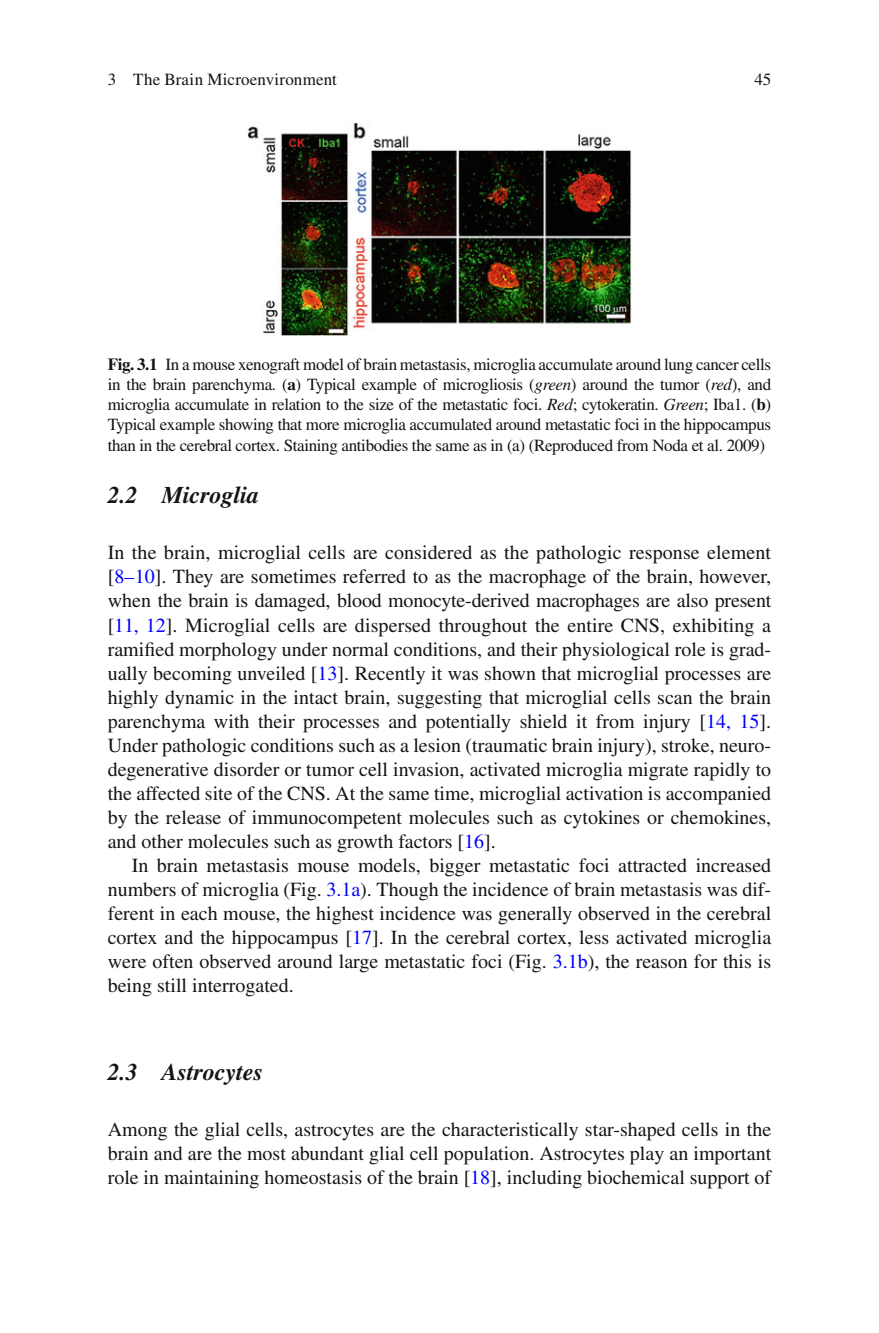
<style>
.page{position:relative;width:879px;height:1333px;background:#fff}
.page>*{position:absolute;margin:0;border:0;box-sizing:border-box;transform-origin:0 0}
.t1{font:italic 700 24px "Times";color:#131413}
.t2{font:20px/24px "Times";color:#131413;text-align:justify}
.t3{font:17px/20px "Times";letter-spacing:-.02em;color:#131413;text-align:justify}
.t4{font:17px "Times";letter-spacing:.01em;color:#131413}
.s1{font-weight:700}
.s2{font-style:italic}
.s3{color:#00f}
</style>
<div class="page">
<img style="left:248px;top:122px;width:383px;height:213px">
<p class="t4" style="left:108px;top:73px;width:231px">3 The Brain Microenvironment</p>
<p class="t3" style="left:754px;top:71px;width:18px">45</p>
<p class="t3" style="left:108px;top:356px;width:665px"><span class="s1">Fig. 3.1</span> In a mouse xenograft model of brain metastasis, microglia accumulate around lung cancer cells in the brain parenchyma. ( <span class="s1">a</span> ) Typical example of microgliosis ( <span class="s2">green</span> ) around the tumor ( <span class="s2">red</span> ), and microglia accumulate in relation to the size of the metastatic foci. <span class="s2">Red</span> ; cytokeratin. <span class="s2">Green</span> ; Iba1. ( <span class="s1">b</span> )<br>Typical example showing that more microglia accumulated around metastatic foci in the hippocampus than in the cerebral cortex. Staining antibodies the same as in (a) (Reproduced from Noda et al. 2009)</p>
<p class="t1" style="left:108px;top:486px;width:153px">2.2 Microglia</p>
<p class="t2" style="left:108px;top:542px;width:665px">In the brain, microglial cells are considered as the pathologic response element [ <span class="s3">8–10</span> ] . They are sometimes referred to as the macrophage of the brain, however, when the brain is damaged, blood monocyte-derived macrophages are also present [ <span class="s3">11, 12</span> ] . Microglial cells are dispersed throughout the entire CNS, exhibiting a rami fi ed morphology under normal conditions, and their physiological role is grad&shy;ually becoming unveiled [ <span class="s3">13</span> ] . Recently it was shown that microglial processes are highly dynamic in the intact brain, suggesting that microglial cells scan the brain parenchyma with their processes and potentially shield it from injury [ <span class="s3">14, 15</span> ] .<br>Under pathologic conditions such as a lesion (traumatic brain injury), stroke, neuro&shy;degenerative disorder or tumor cell invasion, activated microglia migrate rapidly to the affected site of the CNS. At the same time, microglial activation is accompanied by the release of immunocompetent molecules such as cytokines or chemokines, and other molecules such as growth factors [ <span class="s3">16</span> ] .</p>
<p class="t2" style="left:108px;top:854px;width:665px;text-indent:24px">In brain metastasis mouse models, bigger metastatic foci attracted increased numbers of microglia (Fig. <span class="s3">3.1a</span> ). Though the incidence of brain metastasis was dif&shy;ferent in each mouse, the highest incidence was generally observed in the cerebral cortex and the hippocampus [ <span class="s3">17</span> ] . In the cerebral cortex, less activated microglia were often observed around large metastatic foci (Fig. <span class="s3">3.1b</span> ), the reason for this is being still interrogated.</p>
<p class="t1" style="left:108px;top:1062px;width:157px">2.3 Astrocytes</p>
<p class="t2" style="left:108px;top:1118px;width:665px">Among the glial cells, astrocytes are the characteristically star-shaped cells in the brain and are the most abundant glial cell population. Astrocytes play an important role in maintaining homeostasis of the brain [ <span class="s3">18</span> ] , including biochemical support of</p>
</div>
